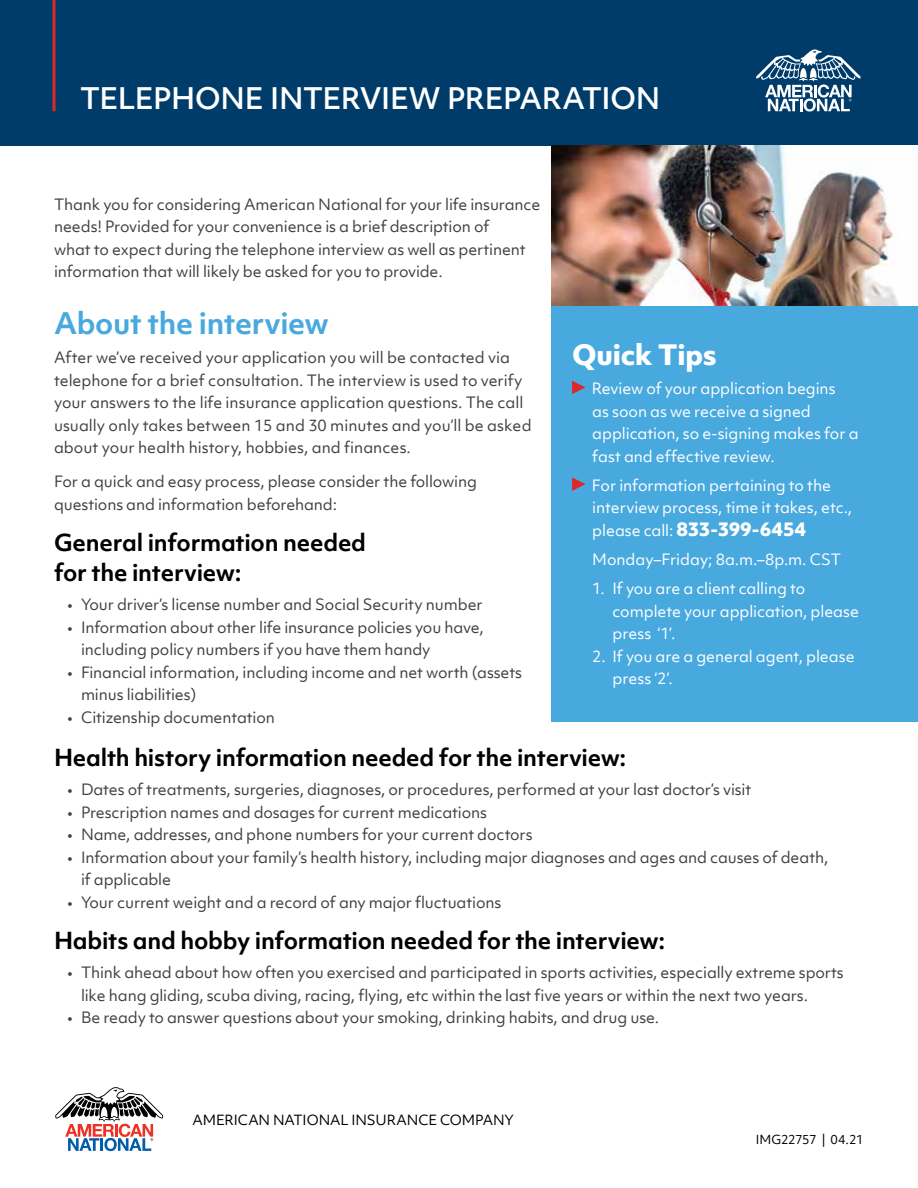
<style>
.page{position:relative;width:918px;height:1188px;background:#fff}
.page>*{position:absolute;margin:0;border:0;box-sizing:border-box;transform-origin:0 0}
.t1{font:500 28.5px "Objektiv Mk 1";letter-spacing:-.015em;color:#fff}
.t2{font:700 28.5px "Objektiv Mk 1";letter-spacing:-.015em;color:#48a9df}
.t3{font:800 27px "Objektiv Mk 1";letter-spacing:-.005em;color:#fff}
.t4{font:700 22.5px/30px "Objektiv Mk 1";letter-spacing:-.01em;color:#000}
.t5{font:800 18px "Objektiv Mk 1";letter-spacing:-.01em;color:#fff}
.t6{font:15px/22.5px "Objektiv Mk 1";letter-spacing:-.01em;color:#414042}
.t7{font:15px/22.5px "Objektiv Mk 1";letter-spacing:-.005em;color:#fff}
.t8{font:13.5px "Objektiv Mk 1";letter-spacing:-.005em;color:#000}
.t9{font:12px "Objektiv Mk 1";letter-spacing:-.02em;color:#000}
.s1{font-weight:400;font-size:15px}
</style>
<div class="page">
<div style="left:0;top:0;width:918px;height:146px;background:#003c6a"></div>
<svg style="left:52px;top:0;width:4px;height:111px"></svg>
<svg style="left:756px;top:49px;width:105px;height:63px"></svg>
<svg style="left:55px;top:1087px;width:108px;height:64px"></svg>
<div style="left:552px;top:306px;width:366px;height:415px;background:#48a9df"></div>
<svg style="left:572px;top:381px;width:14px;height:13px"></svg>
<svg style="left:572px;top:477px;width:14px;height:14px"></svg>
<img style="left:552px;top:146px;width:347px;height:160px">
<h1 class="t1" style="left:80px;top:78px;width:582px">TELEPHONE INTERVIEW PREPARATION</h1>
<p class="t6" style="left:54px;top:193px;width:488px">Thank you for considering American National for your life insurance needs! Provided for your convenience is a brief description of<br>what to expect during the telephone interview as well as pertinent information that will likely be asked for you to provide.</p>
<h1 class="t2" style="left:54px;top:303px;width:276px">About the interview</h1>
<p class="t6" style="left:54px;top:346px;width:479px">After we’ve received your application you will be contacted via telephone for a brief consultation. The interview is used to verify your answers to the life insurance application questions. The call usually only takes between 15 and 30 minutes and you’ll be asked about your health history, hobbies, and finances.</p>
<p class="t6" style="left:54px;top:470px;width:424px">For a quick and easy process, please consider the following questions and information beforehand:</p>
<h3 class="t4" style="left:54px;top:527px;width:314px">General information needed for the interview:</h3>
<p class="t6" style="left:68px;top:593px;width:417px">• Your driver’s license number and Social Security number</p>
<p class="t6" style="left:81px;top:616px;width:405px;text-indent:-14px">• Information about other life insurance policies you have, including policy numbers if you have them handy</p>
<p class="t6" style="left:81px;top:661px;width:443px;text-indent:-14px">• Financial information, including income and net worth (assets minus liabilities)</p>
<p class="t6" style="left:68px;top:706px;width:209px">• Citizenship documentation</p>
<h3 class="t4" style="left:54px;top:742px;width:574px">Health history information needed for the interview:</h3>
<p class="t6" style="left:68px;top:778px;width:685px">• Dates of treatments, surgeries, diagnoses, or procedures, performed at your last doctor’s visit</p>
<p class="t6" style="left:68px;top:801px;width:421px">• Prescription names and dosages for current medications</p>
<p class="t6" style="left:68px;top:823px;width:467px">• Name, addresses, and phone numbers for your current doctors</p>
<p class="t6" style="left:81px;top:846px;width:749px;text-indent:-14px">• Information about your family’s health history, including major diagnoses and ages and causes of death, if applicable</p>
<p class="t6" style="left:68px;top:891px;width:435px">• Your current weight and a record of any major fluctuations</p>
<h3 class="t4" style="left:54px;top:925px;width:613px">Habits and hobby information needed for the interview:</h3>
<p class="t6" style="left:81px;top:961px;width:764px;text-indent:-14px">• Think ahead about how often you exercised and participated in sports activities, especially extreme sports like hang gliding, scuba diving, racing, flying, etc within the last five years or within the next two years.</p>
<p class="t6" style="left:68px;top:1006px;width:593px">• Be ready to answer questions about your smoking, drinking habits, and drug use.</p>
<h2 class="t3" style="left:572px;top:335px;width:146px">Quick Tips</h2>
<p class="t7" style="left:592px;top:377px;width:268px">Review of your application begins<br>as soon as we receive a signed application, so e-signing makes for a fast and effective review.</p>
<p class="t7" style="left:592px;top:474px;width:262px">For information pertaining to the interview process, time it takes, etc.,</p>
<p class="t5" style="left:592px;top:516px;width:215px"><span class="s1">please call:</span> 833-399-6454</p>
<p class="t7" style="left:592px;top:548px;width:250px">Monday–Friday; 8a.m.–8p.m. CST</p>
<p class="t7" style="left:613px;top:577px;width:248px;text-indent:-20px">1. If you are a client calling to complete your application, please press ‘1’.</p>
<p class="t7" style="left:613px;top:645px;width:244px;text-indent:-20px">2. If you are a general agent, please press ‘2’.</p>
<p class="t8" style="left:192px;top:1110px;width:323px">AMERICAN NATIONAL INSURANCE COMPANY</p>
<p class="t9" style="left:756px;top:1131px;width:109px">IMG22757 | 04.21</p>
</div>
